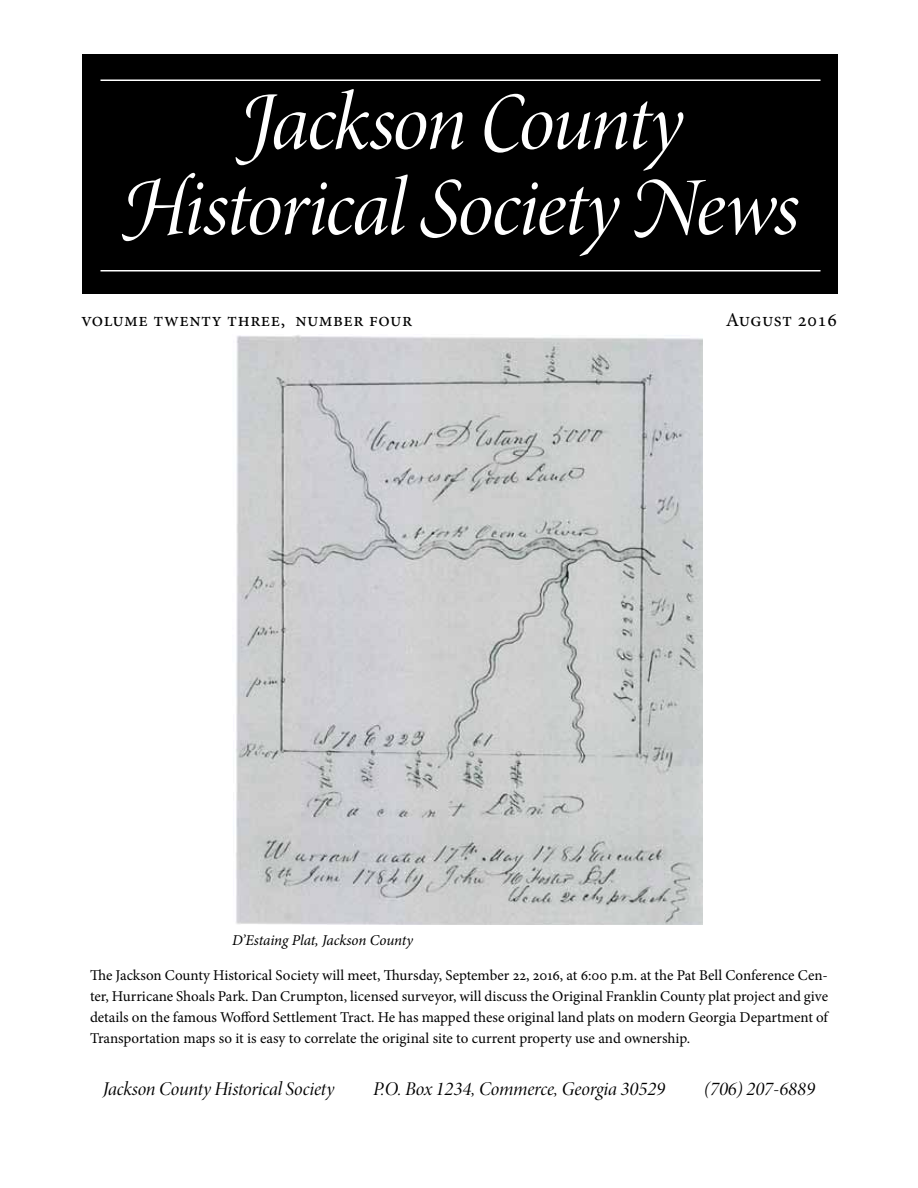
<style>
.page{position:relative;width:918px;height:1188px;background:#fff}
.page>*{position:absolute;margin:0;border:0;box-sizing:border-box;transform-origin:0 0}
.t1{font:82.5px/85.5px "Minion Pro It Disp";letter-spacing:-.025em;color:#fff;text-align:center}
.t2{font:19.5px "Minion Pro It Disp";letter-spacing:-.005em;color:#000}
.t3{font:19.5px "Minion Pro";letter-spacing:.025em;color:#000}
.t4{font:15px/21px "Minion Pro";color:#000;text-align:justify}
.t5{font:italic 15px "Minion Pro";letter-spacing:-.01em;color:#000}
</style>
<div class="page">
<div style="left:82px;top:54px;width:756px;height:239px;background:#000"></div>
<hr style="left:100px;top:80px;width:720px;height:1px;background:#fff">
<hr style="left:100px;top:270px;width:720px;height:2px;background:#fff">
<img style="left:236px;top:335px;width:467px;height:589px">
<h1 class="t1" style="left:122px;top:81px;width:679px">Jackson County<br>Historical Society News</h1>
<h2 class="t3" style="left:81px;top:306px;width:333px">volume twenty three, number four</h2>
<h2 class="t3" style="left:726px;top:306px;width:113px">August 2016</h2>
<p class="t5" style="left:232px;top:930px;width:182px">D’Estaing Plat, Jackson County</p>
<p class="t4" style="left:90px;top:965px;width:741px">The Jackson County Historical Society will meet, Thursday, September 22, 2016, at 6:00 p.m. at the Pat Bell Conference Cen&shy;ter, Hurricane Shoals Park. Dan Crumpton, licensed surveyor, will discuss the Original Franklin County plat project and give details on the famous Wofford Settlement Tract. He has mapped these original land plats on modern Georgia Department of Transportation maps so it is easy to correlate the original site to current property use and ownership.</p>
<h2 class="t2" style="left:103px;top:1077px;width:233px">Jackson County Historical Society</h2>
<h2 class="t2" style="left:373px;top:1077px;width:293px">P.O. Box 1234, Commerce, Georgia 30529</h2>
<h2 class="t2" style="left:704px;top:1077px;width:112px">(706) 207-6889</h2>
</div>
